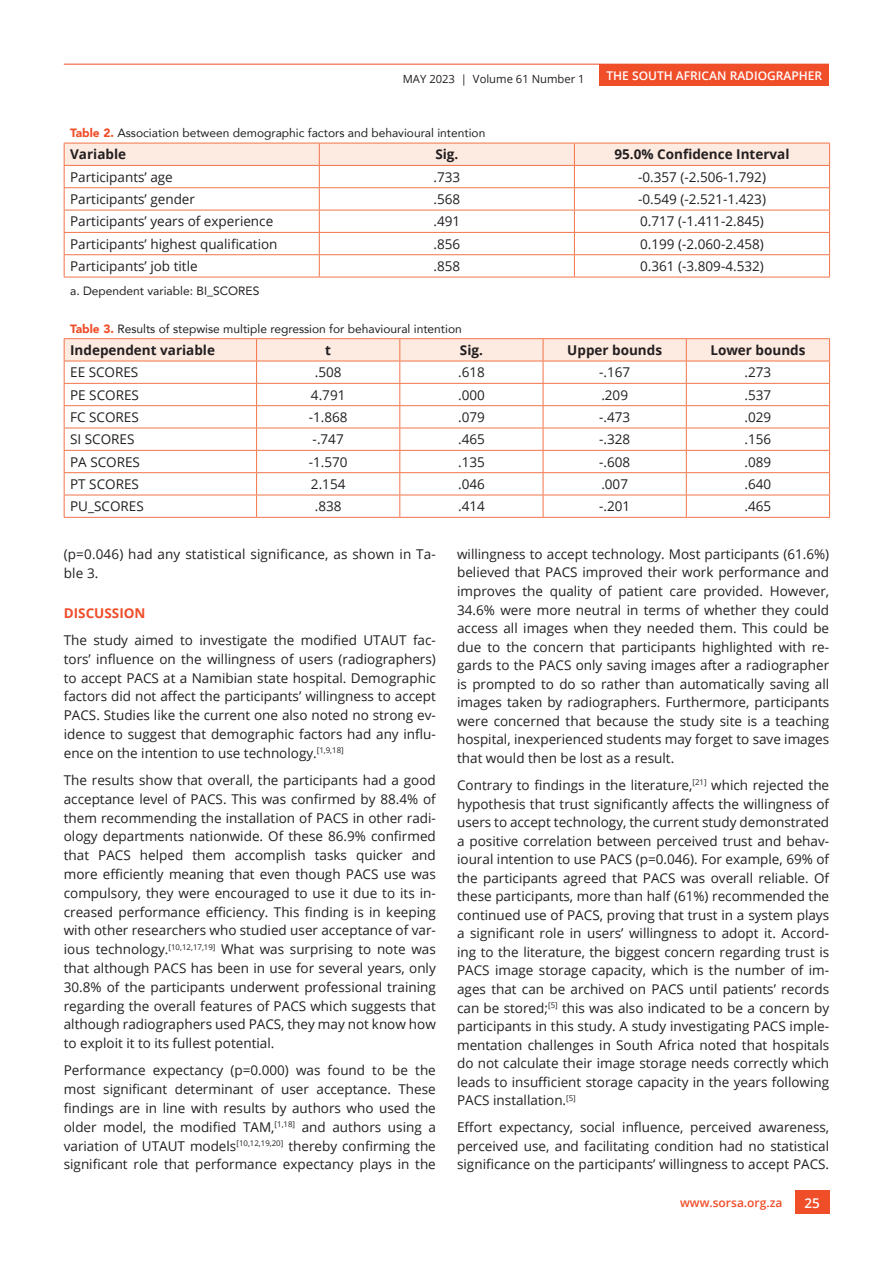
<style>
.page{position:relative;width:893px;height:1263px;background:#fff}
.page>*{position:absolute;margin:0;border:0;box-sizing:border-box;transform-origin:0 0}
.Main_body_text{font:13.5px/18.6px "Open Sans";color:#231f20;text-align:justify}
.t1{font:700 13.5px "Open Sans";color:#231f20}
.Main_headers{font:700 13.5px "Open Sans";color:#f04d29}
.t2{font:600 13.5px "Open Sans";color:#fff}
.Legends_Avenir{font:12px "Avenir";color:#231f20}
.t3{font:600 12px "Open Sans";color:#fff}
.t4{font:600 12px "Open Sans";color:#f04d29}
.t5{font:11.25px "Open Sans";color:#231f20}
.s1{font-weight:900;color:#f04d29}
</style>
<div class="page">
<hr style="left:64px;top:64px;width:765px;height:1px;background:#f04d29">
<div style="left:600px;top:65px;width:229px;height:21px;background:#f04d29"></div>
<div style="left:795px;top:1191px;width:34px;height:23px;background:#f04d29"></div>
<svg style="left:64px;top:143px;width:766px;height:134px"></svg>
<hr style="left:64px;top:277px;width:255px;height:1px;background:#f3744a">
<hr style="left:319px;top:277px;width:255px;height:1px;background:#f3744a">
<hr style="left:574px;top:277px;width:256px;height:1px;background:#f3744a">
<hr style="left:64px;top:338px;width:193px;height:1px;background:#f3744a">
<hr style="left:257px;top:338px;width:143px;height:1px;background:#f3744a">
<hr style="left:400px;top:338px;width:143px;height:1px;background:#f3744a">
<hr style="left:543px;top:338px;width:143px;height:1px;background:#f3744a">
<hr style="left:686px;top:338px;width:144px;height:1px;background:#f3744a">
<svg style="left:64px;top:339px;width:766px;height:178px"></svg>
<hr style="left:64px;top:517px;width:193px;height:1px;background:#f3744a">
<hr style="left:257px;top:517px;width:143px;height:1px;background:#f3744a">
<hr style="left:400px;top:517px;width:143px;height:1px;background:#f3744a">
<hr style="left:543px;top:517px;width:143px;height:1px;background:#f3744a">
<hr style="left:686px;top:517px;width:144px;height:1px;background:#f3744a">
<p class="t5" style="left:403px;top:71px;width:183px">MAY 2023 | Volume 61 Number 1</p>
<p class="t3" style="left:606px;top:67px;width:217px">THE SOUTH AFRICAN RADIOGRAPHER</p>
<p class="Legends_Avenir" style="left:70px;top:123px;width:417px"><span class="s1">Table 2.</span> Association between demographic factors and behavioural intention</p>
<p class="t1" style="left:70px;top:145px;width:57px">Variable</p>
<p class="t1" style="left:435px;top:145px;width:25px">Sig.</p>
<p class="t1" style="left:615px;top:145px;width:176px">95.0% Confidence Interval</p>
<p class="Main_body_text" style="left:70px;top:167px;width:104px">Participants’ age</p>
<p class="Main_body_text" style="left:433px;top:167px;width:28px">.733</p>
<p class="Main_body_text" style="left:638px;top:167px;width:129px">-0.357 (-2.506-1.792)</p>
<p class="Main_body_text" style="left:70px;top:189px;width:126px">Participants’ gender</p>
<p class="Main_body_text" style="left:433px;top:189px;width:28px">.568</p>
<p class="Main_body_text" style="left:638px;top:189px;width:129px">-0.549 (-2.521-1.423)</p>
<p class="Main_body_text" style="left:70px;top:212px;width:205px">Participants’ years of experience</p>
<p class="Main_body_text" style="left:433px;top:212px;width:28px">.491</p>
<p class="Main_body_text" style="left:640px;top:212px;width:125px">0.717 (-1.411-2.845)</p>
<p class="Main_body_text" style="left:70px;top:234px;width:209px">Participants’ highest qualification</p>
<p class="Main_body_text" style="left:433px;top:234px;width:28px">.856</p>
<p class="Main_body_text" style="left:640px;top:234px;width:125px">0.199 (-2.060-2.458)</p>
<p class="Main_body_text" style="left:70px;top:256px;width:129px">Participants’ job title</p>
<p class="Main_body_text" style="left:433px;top:256px;width:28px">.858</p>
<p class="Main_body_text" style="left:640px;top:256px;width:125px">0.361 (-3.809-4.532)</p>
<p class="Legends_Avenir" style="left:70px;top:281px;width:191px">a. Dependent variable: BI_SCORES</p>
<p class="Legends_Avenir" style="left:70px;top:319px;width:393px"><span class="s1">Table 3.</span> Results of stepwise multiple regression for behavioural intention</p>
<p class="t1" style="left:70px;top:341px;width:146px">Independent variable</p>
<p class="t1" style="left:325px;top:341px;width:7px">t</p>
<p class="t1" style="left:460px;top:341px;width:25px">Sig.</p>
<p class="t1" style="left:567px;top:341px;width:96px">Upper bounds</p>
<p class="t1" style="left:710px;top:341px;width:97px">Lower bounds</p>
<p class="Main_body_text" style="left:70px;top:363px;width:70px">EE SCORES</p>
<p class="Main_body_text" style="left:315px;top:363px;width:28px">.508</p>
<p class="Main_body_text" style="left:458px;top:363px;width:28px">.618</p>
<p class="Main_body_text" style="left:599px;top:363px;width:33px">-.167</p>
<p class="Main_body_text" style="left:745px;top:363px;width:28px">.273</p>
<p class="Main_body_text" style="left:70px;top:385px;width:70px">PE SCORES</p>
<p class="Main_body_text" style="left:311px;top:385px;width:36px">4.791</p>
<p class="Main_body_text" style="left:458px;top:385px;width:28px">.000</p>
<p class="Main_body_text" style="left:601px;top:385px;width:28px">.209</p>
<p class="Main_body_text" style="left:745px;top:385px;width:28px">.537</p>
<p class="Main_body_text" style="left:70px;top:407px;width:70px">FC SCORES</p>
<p class="Main_body_text" style="left:309px;top:407px;width:40px">-1.868</p>
<p class="Main_body_text" style="left:458px;top:407px;width:28px">.079</p>
<p class="Main_body_text" style="left:599px;top:407px;width:33px">-.473</p>
<p class="Main_body_text" style="left:745px;top:407px;width:28px">.029</p>
<p class="Main_body_text" style="left:70px;top:430px;width:66px">SI SCORES</p>
<p class="Main_body_text" style="left:313px;top:430px;width:33px">-.747</p>
<p class="Main_body_text" style="left:458px;top:430px;width:28px">.465</p>
<p class="Main_body_text" style="left:599px;top:430px;width:33px">-.328</p>
<p class="Main_body_text" style="left:745px;top:430px;width:28px">.156</p>
<p class="Main_body_text" style="left:70px;top:452px;width:71px">PA SCORES</p>
<p class="Main_body_text" style="left:309px;top:452px;width:40px">-1.570</p>
<p class="Main_body_text" style="left:458px;top:452px;width:28px">.135</p>
<p class="Main_body_text" style="left:599px;top:452px;width:33px">-.608</p>
<p class="Main_body_text" style="left:745px;top:452px;width:28px">.089</p>
<p class="Main_body_text" style="left:70px;top:474px;width:70px">PT SCORES</p>
<p class="Main_body_text" style="left:311px;top:474px;width:36px">2.154</p>
<p class="Main_body_text" style="left:458px;top:474px;width:28px">.046</p>
<p class="Main_body_text" style="left:601px;top:474px;width:28px">.007</p>
<p class="Main_body_text" style="left:745px;top:474px;width:28px">.640</p>
<p class="Main_body_text" style="left:70px;top:497px;width:75px">PU_SCORES</p>
<p class="Main_body_text" style="left:315px;top:497px;width:28px">.838</p>
<p class="Main_body_text" style="left:458px;top:497px;width:28px">.414</p>
<p class="Main_body_text" style="left:599px;top:497px;width:33px">-.201</p>
<p class="Main_body_text" style="left:745px;top:497px;width:28px">.465</p>
<p class="Main_body_text" style="left:64px;top:544px;width:374px">(p=0.046) had any statistical significance, as shown in Ta&shy;ble 3.</p>
<p class="Main_headers" style="left:64px;top:603px;width:83px">DISCUSSION</p>
<p class="Main_body_text" style="left:64px;top:630px;width:374px">The study aimed to investigate the modified UTAUT fac&shy;tors’ influence on the willingness of users (radiographers) to accept PACS at a Namibian state hospital. Demographic factors did not affect the participants’ willingness to accept PACS. Studies like the current one also noted no strong ev&shy;idence to suggest that demographic factors had any influ&shy;ence on the intention to use technology.<sup>[1,9,18]</sup></p>
<p class="Main_body_text" style="left:64px;top:770px;width:374px">The results show that overall, the participants had a good acceptance level of PACS. This was confirmed by 88.4% of them recommending the installation of PACS in other radi&shy;ology departments nationwide. Of these 86.9% confirmed that PACS helped them accomplish tasks quicker and more efficiently meaning that even though PACS use was compulsory, they were encouraged to use it due to its in&shy;creased performance efficiency. This finding is in keeping with other researchers who studied user acceptance of var&shy;ious technology.<sup>[10,12,17,19]</sup> What was surprising to note was that although PACS has been in use for several years, only 30.8% of the participants underwent professional training regarding the overall features of PACS which suggests that although radiographers used PACS, they may not know how to exploit it to its fullest potential.</p>
<p class="Main_body_text" style="left:64px;top:1061px;width:374px">Performance expectancy (p=0.000) was found to be the most significant determinant of user acceptance. These findings are in line with results by authors who used the older model, the modified TAM,<sup>[1,18]</sup> and authors using a variation of UTAUT models<sup>[10,12,19,20]</sup> thereby confirming the significant role that performance expectancy plays in the</p>
<p class="Main_body_text" style="left:457px;top:544px;width:374px">willingness to accept technology. Most participants (61.6%) believed that PACS improved their work performance and improves the quality of patient care provided. However, 34.6% were more neutral in terms of whether they could access all images when they needed them. This could be due to the concern that participants highlighted with re&shy;gards to the PACS only saving images after a radiographer is prompted to do so rather than automatically saving all images taken by radiographers. Furthermore, participants were concerned that because the study site is a teaching hospital, inexperienced students may forget to save images that would then be lost as a result.</p>
<p class="Main_body_text" style="left:457px;top:775px;width:374px">Contrary to findings in the literature,<sup>[21]</sup> which rejected the hypothesis that trust significantly affects the willingness of users to accept technology, the current study demonstrated a positive correlation between perceived trust and behav&shy;ioural intention to use PACS (p=0.046). For example, 69% of the participants agreed that PACS was overall reliable. Of these participants, more than half (61%) recommended the continued use of PACS, proving that trust in a system plays a significant role in users’ willingness to adopt it. Accord&shy;ing to the literature, the biggest concern regarding trust is PACS image storage capacity, which is the number of im&shy;ages that can be archived on PACS until patients’ records can be stored;<sup>[5]</sup> this was also indicated to be a concern by participants in this study. A study investigating PACS imple&shy;mentation challenges in South Africa noted that hospitals do not calculate their image storage needs correctly which leads to insufficient storage capacity in the years following PACS installation.<sup>[5]</sup></p>
<p class="Main_body_text" style="left:457px;top:1118px;width:374px">Effort expectancy, social influence, perceived awareness, perceived use, and facilitating condition had no statistical significance on the participants’ willingness to accept PACS.</p>
<p class="t4" style="left:680px;top:1194px;width:104px">www.sorsa.org.za</p>
<p class="t2" style="left:804px;top:1193px;width:17px">25</p>
</div>
